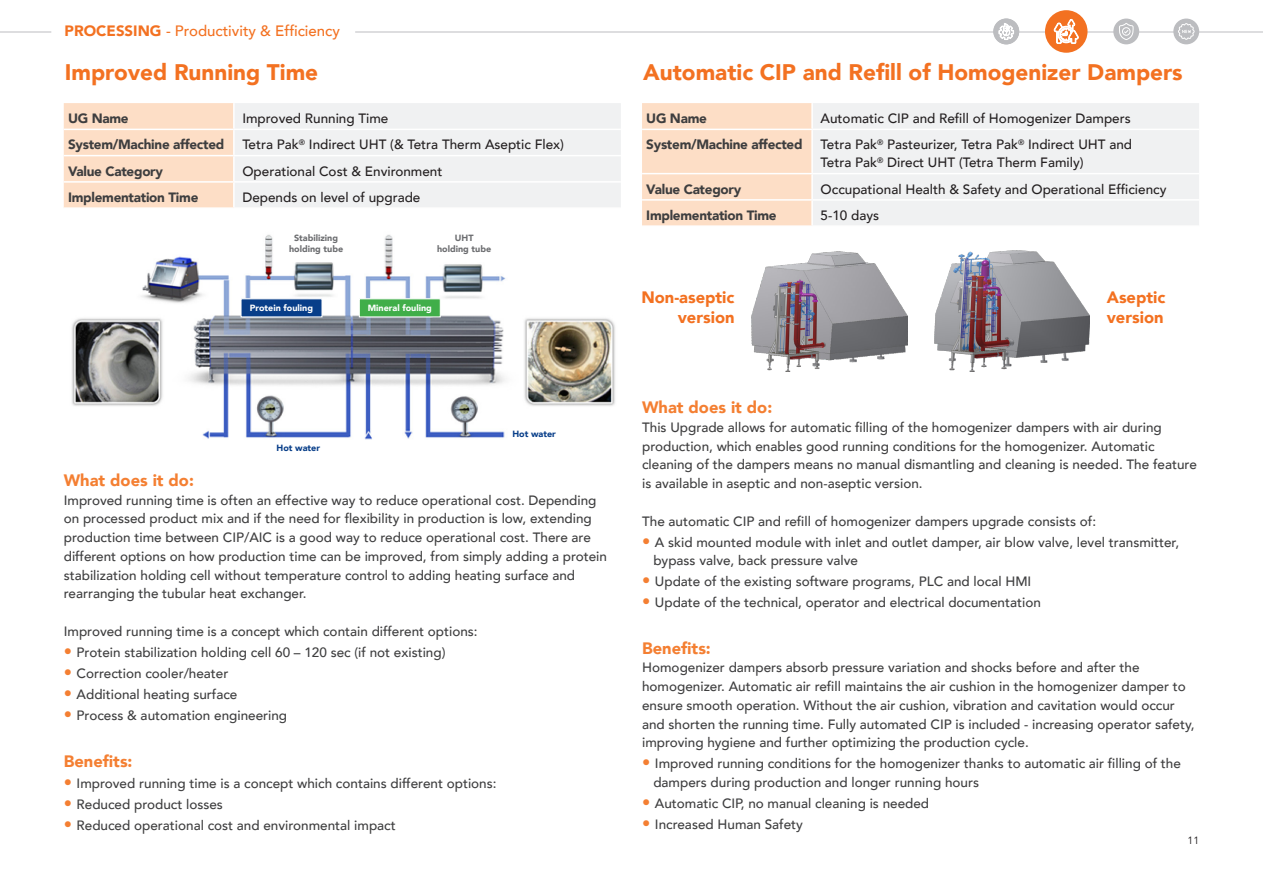
<style>
.page{position:relative;width:1263px;height:893px;background:#fff}
.page>*{position:absolute;margin:0;border:0;box-sizing:border-box;transform-origin:0 0}
.t1{font:900 22.5px "Avenir";color:#f37121}
.t2{font:900 16.5px "Avenir";color:#f47f32}
.t3{font:900 16.5px "Avenir";color:#f37121}
.t4{font:500 15px "Avenir";color:#f37121}
.t5{font:500 13.5px/18.8px "Avenir";color:#3e3e3f}
.t6{font:500 13.5px "Avenir";color:#231f20}
.t7{font:900 13.5px "Avenir";letter-spacing:-.02em;color:#3e3e3f}
.t8{font:10.5px "Avenir";color:#231f20}
.t9{font:900 9px/10.8px "Avenir";color:#6c6d70;text-align:center}
.t10{font:900 9px "Avenir";color:#fff}
.t11{font:900 9px "Avenir";color:#083e89}
.s1{font-weight:900}
.s2{font-weight:900;font-size:16.5px;color:#f47f32}
</style>
<div class="page">
<hr style="left:355px;top:32px;width:908px;height:1px;background:#bcbdc0">
<hr style="left:0;top:32px;width:51px;height:1px;background:#bcbdc0">
<div style="left:993px;top:19px;width:26px;height:25px;background:#bcbdc0;border-radius:50%"></div>
<svg style="left:998px;top:23px;width:16px;height:17px"></svg>
<div style="left:1113px;top:19px;width:26px;height:25px;background:#bcbdc0;border-radius:50%"></div>
<svg style="left:1119px;top:23px;width:15px;height:17px"></svg>
<div style="left:1173px;top:19px;width:26px;height:25px;background:#bcbdc0;border-radius:50%"></div>
<svg style="left:1178px;top:23px;width:17px;height:17px"></svg>
<div style="left:1045px;top:10px;width:42px;height:43px;background:#f37121;border-radius:50%"></div>
<svg style="left:1054px;top:19px;width:25px;height:25px"></svg>
<svg style="left:64px;top:103px;width:557px;height:104px"></svg>
<hr style="left:233px;top:103px;width:2px;height:26px;background:#fff">
<hr style="left:233px;top:130px;width:2px;height:25px;background:#fff">
<hr style="left:233px;top:156px;width:2px;height:25px;background:#fff">
<hr style="left:233px;top:183px;width:2px;height:24px;background:#fff">
<hr style="left:64px;top:129px;width:170px;height:1px;background:#fff">
<hr style="left:234px;top:129px;width:387px;height:1px;background:#fff">
<hr style="left:64px;top:155px;width:170px;height:1px;background:#fff">
<hr style="left:234px;top:155px;width:387px;height:1px;background:#fff">
<hr style="left:64px;top:181px;width:170px;height:2px;background:#fff">
<hr style="left:234px;top:181px;width:387px;height:2px;background:#fff">
<img style="left:72px;top:235px;width:543px;height:205px">
<div style="left:241px;top:298px;width:81px;height:19px;background:#083e89;border:1px solid #fff"></div>
<div style="left:359px;top:298px;width:82px;height:19px;background:#40ae49;border:1px solid #fff"></div>
<img style="left:935px;top:251px;width:155px;height:121px">
<img style="left:751px;top:251px;width:156px;height:120px">
<div style="left:642px;top:103px;width:169px;height:122px;background:#fddec6"></div>
<div style="left:813px;top:103px;width:386px;height:122px;background:#f0f1f2"></div>
<hr style="left:642px;top:129px;width:170px;height:1px;background:#fff">
<hr style="left:812px;top:129px;width:387px;height:1px;background:#fff">
<hr style="left:642px;top:173px;width:170px;height:1px;background:#fff">
<hr style="left:812px;top:173px;width:387px;height:1px;background:#fff">
<hr style="left:642px;top:199px;width:170px;height:2px;background:#fff">
<hr style="left:812px;top:199px;width:387px;height:2px;background:#fff">
<p class="t4" style="left:65px;top:17px;width:277px"><span class="s1">PROCESSING</span> - Productivity &amp; Efficiency</p>
<p class="t1" style="left:65px;top:52px;width:255px">Improved Running Time</p>
<p class="t7" style="left:68px;top:107px;width:62px">UG Name</p>
<p class="t6" style="left:242px;top:107px;width:148px">Improved Running Time</p>
<p class="t7" style="left:68px;top:133px;width:158px">System/Machine affected</p>
<p class="t6" style="left:242px;top:133px;width:323px">Tetra Pak<sup>®</sup> Indirect UHT (&amp; Tetra Therm Aseptic Flex)</p>
<p class="t7" style="left:68px;top:159px;width:96px">Value Category</p>
<p class="t6" style="left:242px;top:159px;width:202px">Operational Cost &amp; Environment</p>
<p class="t7" style="left:68px;top:185px;width:132px">Implementation Time</p>
<p class="t6" style="left:242px;top:185px;width:180px">Depends on level of upgrade</p>
<p class="t9" style="left:289px;top:233px;width:56px">Stabilizing holding tube</p>
<p class="t9" style="left:455px;top:233px;width:20px">UHT</p>
<p class="t9" style="left:437px;top:243px;width:56px">holding tube</p>
<p class="t10" style="left:250px;top:300px;width:65px">Protein fouling</p>
<p class="t10" style="left:368px;top:300px;width:66px">Mineral fouling</p>
<p class="t11" style="left:277px;top:441px;width:45px">Hot water</p>
<p class="t11" style="left:512px;top:426px;width:45px">Hot water</p>
<p class="t2" style="left:64px;top:466px;width:132px">What does it do:</p>
<p class="t5" style="left:64px;top:490px;width:545px">Improved running time is often an effective way to reduce operational cost. Depending on processed product mix and if the need for flexibility in production is low, extending production time between CIP/AIC is a good way to reduce operational cost. There are different options on how production time can be improved, from simply adding a protein</p>
<p class="t5" style="left:64px;top:565px;width:513px">stabilization holding cell without temperature control to adding heating surface and</p>
<p class="t5" style="left:64px;top:584px;width:244px">rearranging the tubular heat exchanger.</p>
<p class="t5" style="left:64px;top:621px;width:415px">Improved running time is a concept which contain different options:</p>
<p class="t5" style="left:64px;top:642px;width:383px"><span class="s2">•</span> Protein stabilization holding cell 60 – 120 sec (if not existing)</p>
<p class="t5" style="left:64px;top:663px;width:166px"><span class="s2">•</span> Correction cooler/heater</p>
<p class="t5" style="left:64px;top:684px;width:175px"><span class="s2">•</span> Additional heating surface</p>
<p class="t5" style="left:64px;top:705px;width:225px"><span class="s2">•</span> Process &amp; automation engineering</p>
<p class="t2" style="left:64px;top:747px;width:70px">Benefits:</p>
<p class="t5" style="left:64px;top:773px;width:434px"><span class="s2">•</span> Improved running time is a concept which contains different options:</p>
<p class="t5" style="left:64px;top:794px;width:161px"><span class="s2">•</span> Reduced product losses</p>
<p class="t5" style="left:64px;top:815px;width:333px"><span class="s2">•</span> Reduced operational cost and environmental impact</p>
<p class="t1" style="left:643px;top:52px;width:541px">Automatic CIP and Refill of Homogenizer Dampers</p>
<p class="t7" style="left:646px;top:107px;width:62px">UG Name</p>
<p class="t6" style="left:821px;top:107px;width:312px">Automatic CIP and Refill of Homogenizer Dampers</p>
<p class="t7" style="left:646px;top:133px;width:158px">System/Machine affected</p>
<p class="t6" style="left:821px;top:133px;width:313px">Tetra Pak<sup>®</sup> Pasteurizer, Tetra Pak<sup>®</sup> Indirect UHT and</p>
<p class="t6" style="left:821px;top:151px;width:264px">Tetra Pak<sup>®</sup> Direct UHT (Tetra Therm Family)</p>
<p class="t7" style="left:646px;top:177px;width:96px">Value Category</p>
<p class="t6" style="left:821px;top:177px;width:347px">Occupational Health &amp; Safety and Operational Efficiency</p>
<p class="t7" style="left:646px;top:203px;width:132px">Implementation Time</p>
<p class="t6" style="left:821px;top:203px;width:60px">5-10 days</p>
<p class="t3" style="left:641px;top:283px;width:95px">Non-aseptic</p>
<p class="t3" style="left:678px;top:303px;width:58px">version</p>
<p class="t3" style="left:1107px;top:283px;width:60px">Aseptic</p>
<p class="t3" style="left:1107px;top:303px;width:58px">version</p>
<p class="t2" style="left:642px;top:393px;width:132px">What does it do:</p>
<p class="t5" style="left:642px;top:417px;width:521px">This Upgrade allows for automatic filling of the homogenizer dampers with air during</p>
<p class="t5" style="left:642px;top:436px;width:514px">production, which enables good running conditions for the homogenizer. Automatic</p>
<p class="t5" style="left:642px;top:455px;width:556px">cleaning of the dampers means no manual dismantling and cleaning is needed. The feature is available in aseptic and non-aseptic version.</p>
<p class="t5" style="left:642px;top:511px;width:455px">The automatic CIP and refill of homogenizer dampers upgrade consists of:</p>
<p class="t5" style="left:653px;top:532px;width:527px;text-indent:-11px"><span class="s2">•</span> A skid mounted module with inlet and outlet damper, air blow valve, level transmitter, bypass valve, back pressure valve</p>
<p class="t5" style="left:642px;top:572px;width:391px"><span class="s2">•</span> Update of the existing software programs, PLC and local HMI</p>
<p class="t5" style="left:642px;top:593px;width:400px"><span class="s2">•</span> Update of the technical, operator and electrical documentation</p>
<p class="t2" style="left:642px;top:634px;width:70px">Benefits:</p>
<p class="t5" style="left:642px;top:657px;width:499px">Homogenizer dampers absorb pressure variation and shocks before and after the</p>
<p class="t5" style="left:642px;top:676px;width:554px">homogenizer. Automatic air refill maintains the air cushion in the homogenizer damper to ensure smooth operation. Without the air cushion, vibration and cavitation would occur and shorten the running time. Fully automated CIP is included - increasing operator safety, improving hygiene and further optimizing the production cycle.</p>
<p class="t5" style="left:653px;top:753px;width:529px;text-indent:-11px"><span class="s2">•</span> Improved running conditions for the homogenizer thanks to automatic air filling of the dampers during production and longer running hours</p>
<p class="t5" style="left:642px;top:793px;width:289px"><span class="s2">•</span> Automatic CIP, no manual cleaning is needed</p>
<p class="t5" style="left:642px;top:814px;width:162px"><span class="s2">•</span> Increased Human Safety</p>
<p class="t8" style="left:1187px;top:834px;width:13px">11</p>
</div>
